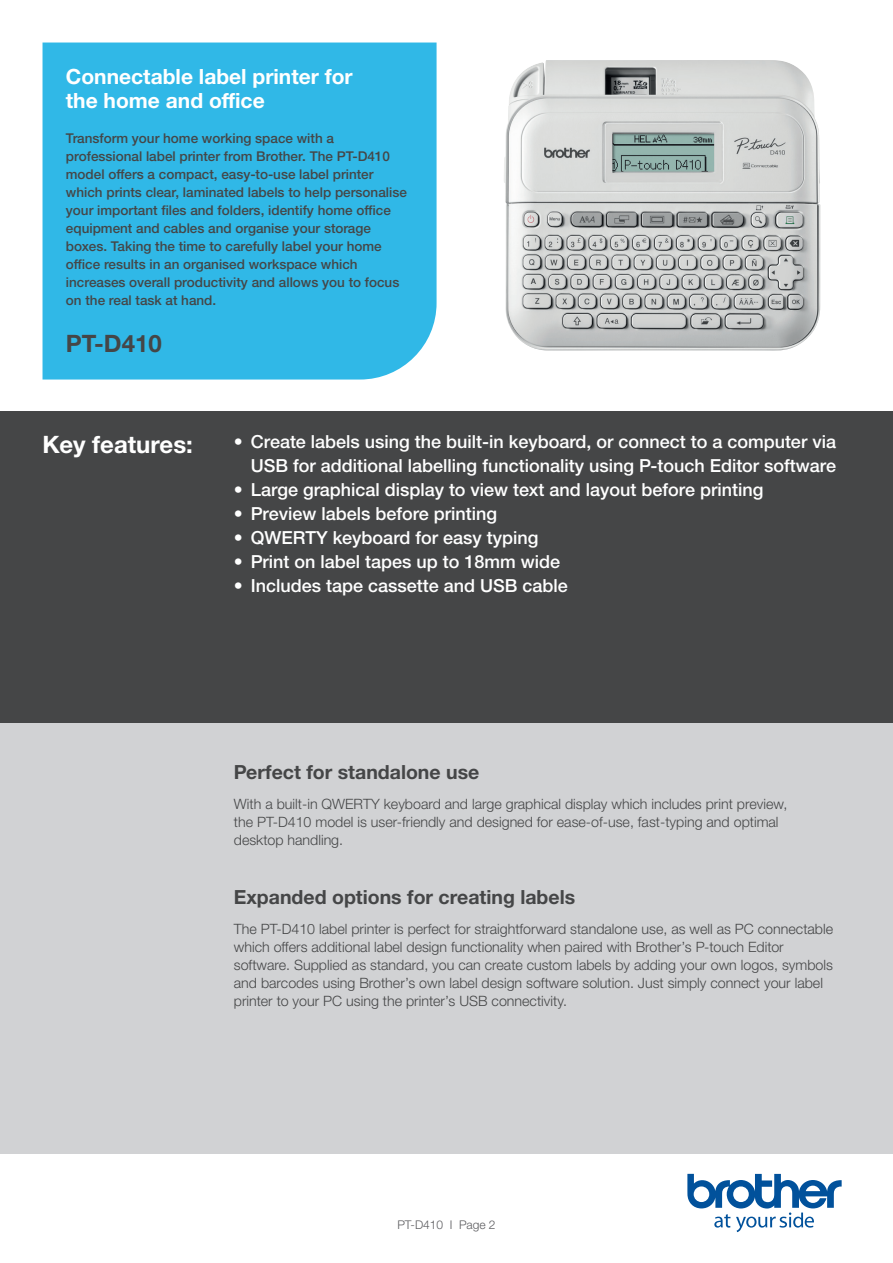
<style>
.page{position:relative;width:893px;height:1263px;background:#fff}
.page>*{position:absolute;margin:0;border:0;box-sizing:border-box;transform-origin:0 0}
.t1{font:700 24px "Helvetica Neue LTW1 G";color:#fff}
.t2{font:700 24px "Helvetica Neue LTW1 G";color:#454647}
.t3{font:700 21px/24px "Helvetica Neue LTW1 G";color:#fff}
.t4{font:700 19.5px "Helvetica Neue LTW1 G";color:#454647}
.t5{font:500 18px/24px "Helvetica Neue LTW1 G";color:#fff;text-align:right}
.t6{font:300 14.25px/18px "Helvetica Neue LTW1 G";color:#454647}
.t7{font:500 13.5px/18px "Helvetica Neue LTW1 G";color:#454647}
.t8{font:300 12px "Helvetica Neue LTW1 G";color:#5c5c5f}
</style>
<div class="page">
<div style="left:0;top:642px;width:893px;height:512px;background:#d1d2d4"></div>
<div style="left:43px;top:43px;width:394px;height:336px;background:#30b8e7"></div>
<div style="left:0;top:411px;width:893px;height:312px;background:#454647"></div>
<svg style="left:687px;top:1174px;width:155px;height:58px"></svg>
<img style="left:504px;top:60px;width:316px;height:291px">
<h2 class="t3" style="left:66px;top:65px;width:288px">Connectable label printer for the home and office</h2>
<p class="t7" style="left:66px;top:129px;width:342px">Transform your home working space with a professional label printer from Brother. The PT-D410 model offers a compact, easy-to-use label printer which prints clear, laminated labels to help personalise your important files and folders, identify home office equipment and cables and organise your storage boxes. Taking the time to carefully label your home office results in an organised workspace which increases overall productivity and allows you to focus on the real task at hand.</p>
<h1 class="t2" style="left:66px;top:328px;width:97px">PT-D410</h1>
<h1 class="t1" style="left:43px;top:429px;width:152px">Key features:</h1>
<p class="t5" style="left:234px;top:430px;width:604px">• Create labels using the built-in keyboard, or connect to a computer via<br>USB for additional labelling functionality using P-touch Editor software</p>
<p class="t5" style="left:234px;top:478px;width:531px">• Large graphical display to view text and layout before printing</p>
<p class="t5" style="left:234px;top:502px;width:265px">• Preview labels before printing</p>
<p class="t5" style="left:234px;top:526px;width:306px">• QWERTY keyboard for easy typing</p>
<p class="t5" style="left:234px;top:550px;width:328px">• Print on label tapes up to 18mm wide</p>
<p class="t5" style="left:234px;top:574px;width:335px">• Includes tape cassette and USB cable</p>
<h3 class="t4" style="left:234px;top:760px;width:247px">Perfect for standalone use</h3>
<p class="t6" style="left:234px;top:795px;width:555px">With a built-in QWERTY keyboard and large graphical display which includes print preview, the PT-D410 model is user-friendly and designed for ease-of-use, fast-typing and optimal desktop handling.</p>
<h3 class="t4" style="left:234px;top:885px;width:343px">Expanded options for creating labels</h3>
<p class="t6" style="left:234px;top:920px;width:601px">The PT-D410 label printer is perfect for straightforward standalone use, as well as PC connectable which offers additional label design functionality when paired with Brother’s P-touch Editor software. Supplied as standard, you can create custom labels by adding your own logos, symbols and barcodes using Brother’s own label design software solution. Just simply connect your label printer to your PC using the printer’s USB connectivity.</p>
<p class="t8" style="left:397px;top:1217px;width:100px">PT-D410 I Page 2</p>
</div>
